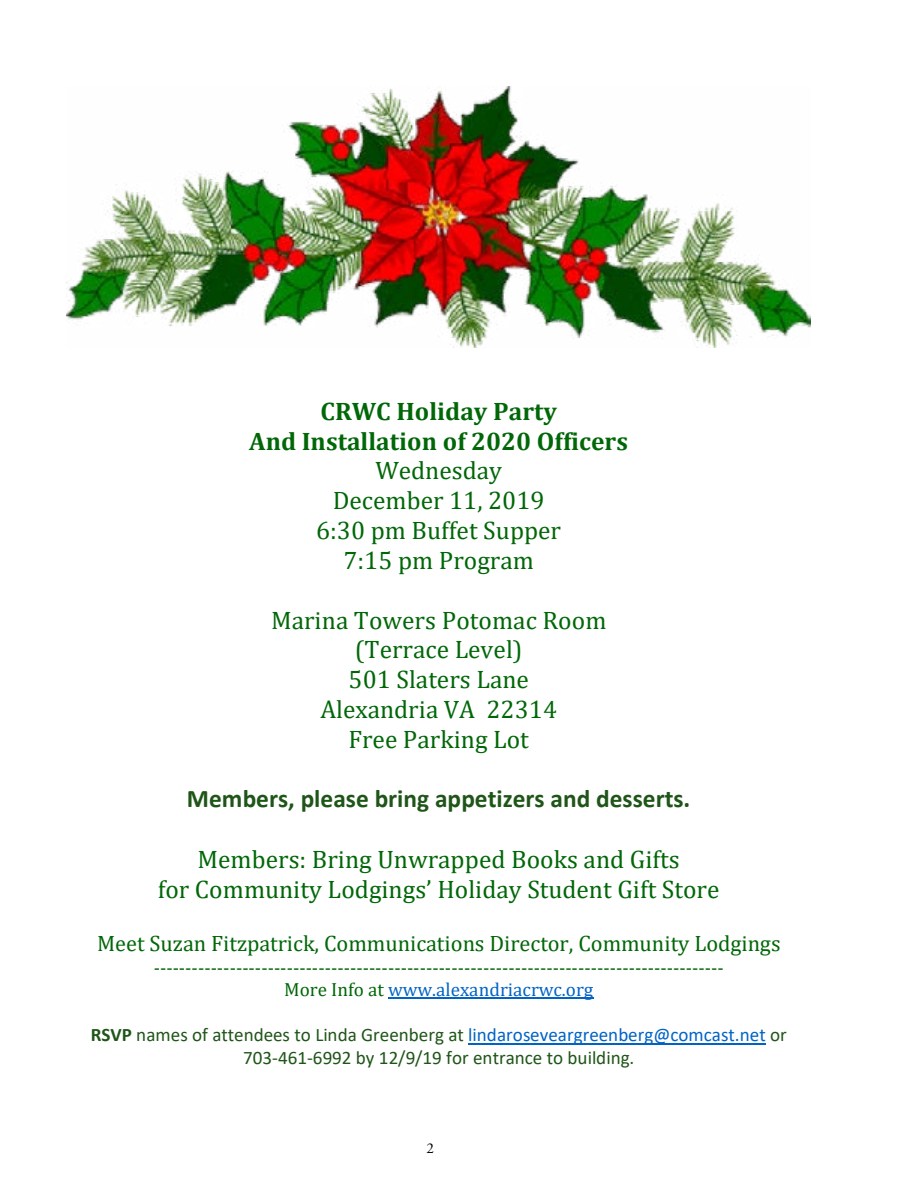
<style>
.page{position:relative;width:918px;height:1188px;background:#fff}
.page>*{position:absolute;margin:0;border:0;box-sizing:border-box;transform-origin:0 0}
.t1{font:25.35px/29.8px "Cambria";color:#006707;text-align:center}
.t2{font:700 25.35px/29.7px "Cambria";color:#006707;text-align:center}
.t3{font:700 25.35px "Calibri";color:#1f5518}
.t4{font:22.35px "Cambria";color:#006707}
.t5{font:19.05px/22.4px "Cambria";color:#006707;text-align:center}
.t6{font:19.05px/23.2px "Calibri";color:#1f5518;text-align:center}
.t7{font:15px "Adobe Garamond Pro";color:#000}
.s1{color:#0063c5}
.s2{font-weight:700}
</style>
<div class="page">
<hr style="left:388px;top:997px;width:205px;height:1px;background:#0063c5">
<hr style="left:468px;top:1043px;width:298px;height:1px;background:#0063c5">
<img style="left:67px;top:86px;width:744px;height:261px">
<p class="t2" style="left:249px;top:396px;width:380px">CRWC Holiday Party<br>And Installation of 2020 Officers</p>
<p class="t1" style="left:316px;top:456px;width:246px">Wednesday<br>December 11, 2019<br>6:30 pm Buffet Supper<br>7:15 pm Program</p>
<p class="t1" style="left:271px;top:605px;width:337px">Marina Towers Potomac Room (Terrace Level)<br>501 Slaters Lane<br>Alexandria VA 22314<br>Free Parking Lot</p>
<p class="t3" style="left:187px;top:781px;width:505px">Members, please bring appetizers and desserts.</p>
<p class="t1" style="left:158px;top:844px;width:563px">Members: Bring Unwrapped Books and Gifts<br>for Community Lodgings’ Holiday Student Gift Store</p>
<p class="t4" style="left:97px;top:930px;width:685px">Meet Suzan Fitzpatrick, Communications Director, Community Lodgings</p>
<p class="t5" style="left:154px;top:956px;width:571px">------------------------------------------------------------------------------------------<br>More Info at <span class="s1">www.alexandriacrwc.org</span></p>
<p class="t6" style="left:91px;top:1022px;width:698px"><span class="s2">RSVP</span> names of attendees to Linda Greenberg at <span class="s1">lindaroseveargreenberg@comcast.net</span> or<br>703-461-6992 by 12/9/19 for entrance to building.</p>
<p class="t7" style="left:427px;top:1139px;width:9px">2</p>
</div>
